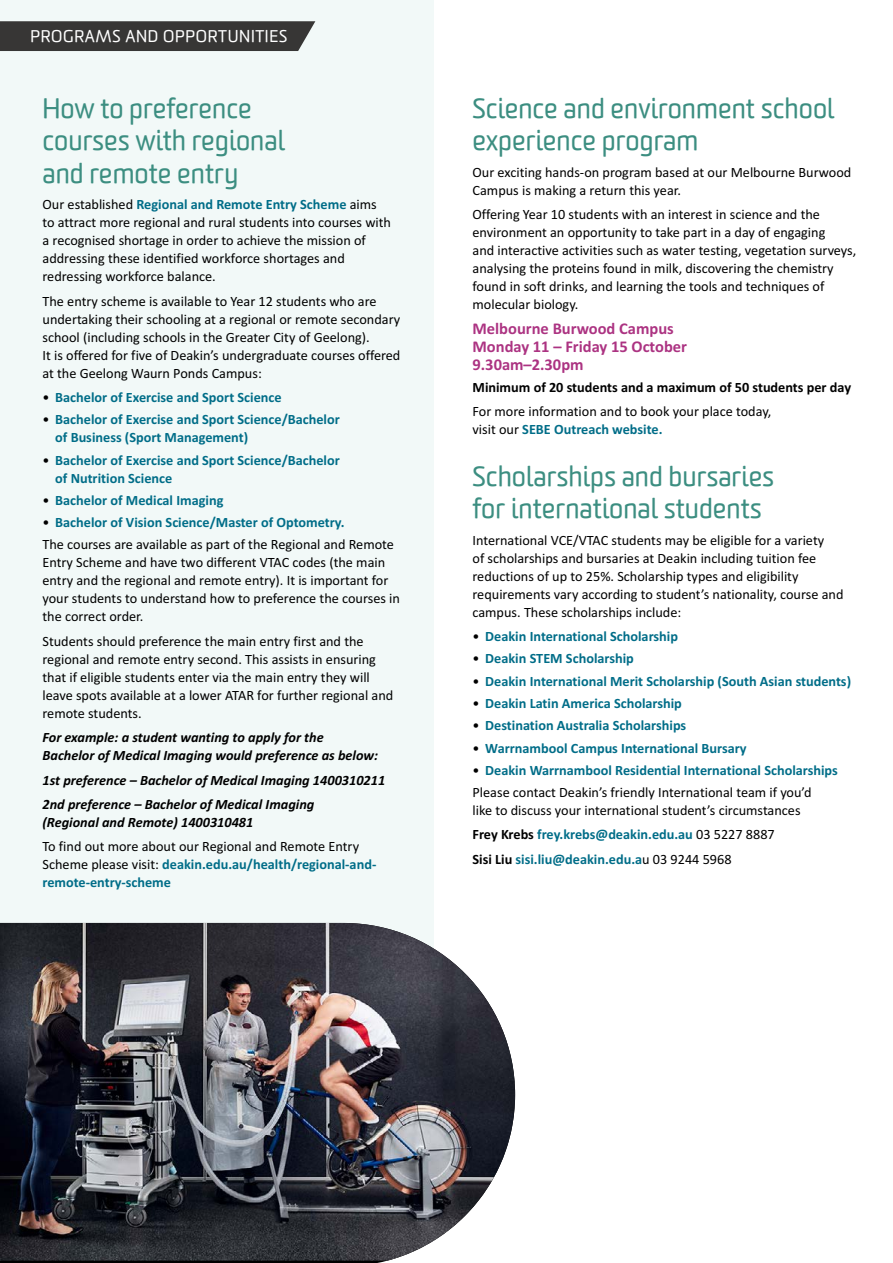
<style>
.page{position:relative;width:893px;height:1263px;background:#fff}
.page>*{position:absolute;margin:0;border:0;box-sizing:border-box;transform-origin:0 0}
.Heading{font:27px/32.4px "Worldly";color:#3c8e81}
.Sub_heading{font:700 16.5px/18px "Calibri";color:#ac3382}
.t1{font:16.5px "Worldly";letter-spacing:.04em;color:#fff}
.copy{font:14.25px/18px "Calibri";color:#000}
.copy-2{font:700 14.25px/18px "Calibri";color:#006d88}
.copy-3{font:italic 700 14.25px/18px "Calibri";color:#000}
.copy-4{font:700 14.25px "Calibri";color:#000}
.s1{font-weight:700;color:#006d88}
.s2{font-weight:400;color:#000}
.s3{color:#000}
</style>
<div class="page">
<div style="left:0;top:0;width:434px;height:972px;background:#f2f9f8"></div>
<div style="left:0;top:21px;width:315px;height:30px;background:#373635"></div>
<img style="left:0;top:923px;width:515px;height:337px">
<p class="t1" style="left:30px;top:26px;width:258px">PROGRAMS AND OPPORTUNITIES</p>
<p class="Heading" style="left:43px;top:93px;width:244px">How to preference courses with regional and remote entry</p>
<p class="copy" style="left:43px;top:195px;width:350px">Our established <span class="s1">Regional and Remote Entry Scheme</span> aims to attract more regional and rural students into courses with a recognised shortage in order to achieve the mission of addressing these identified workforce shortages and redressing workforce balance.</p>
<p class="copy" style="left:43px;top:292px;width:359px">The entry scheme is available to Year 12 students who are undertaking their schooling at a regional or remote secondary school (including schools in the Greater City of Geelong).<br>It is offered for five of Deakin’s undergraduate courses offered at the Geelong Waurn Ponds Campus:</p>
<p class="copy-2" style="left:43px;top:388px;width:241px"><span class="s2">•</span> Bachelor of Exercise and Sport Science</p>
<p class="copy-2" style="left:55px;top:410px;width:286px;text-indent:-13px"><span class="s2">•</span> Bachelor of Exercise and Sport Science/Bachelor of Business (Sport Management)</p>
<p class="copy-2" style="left:55px;top:450px;width:286px;text-indent:-13px"><span class="s2">•</span> Bachelor of Exercise and Sport Science/Bachelor of Nutrition Science</p>
<p class="copy-2" style="left:43px;top:491px;width:182px"><span class="s2">•</span> Bachelor of Medical Imaging</p>
<p class="copy-2" style="left:43px;top:513px;width:304px"><span class="s2">•</span> Bachelor of Vision Science/Master of Optometry.</p>
<p class="copy" style="left:43px;top:535px;width:359px">The courses are available as part of the Regional and Remote Entry Scheme and have two different VTAC codes (the main entry and the regional and remote entry). It is important for your students to understand how to preference the courses in the correct order.</p>
<p class="copy" style="left:43px;top:632px;width:352px">Students should preference the main entry first and the regional and remote entry second. This assists in ensuring that if eligible students enter via the main entry they will leave spots available at a lower ATAR for further regional and remote students.</p>
<p class="copy-3" style="left:43px;top:728px;width:337px">For example: a student wanting to apply for the<br>Bachelor of Medical Imaging would preference as below:</p>
<p class="copy-3" style="left:43px;top:770px;width:344px">1st preference – Bachelor of Medical Imaging 1400310211</p>
<p class="copy-3" style="left:43px;top:795px;width:273px">2nd preference – Bachelor of Medical Imaging (Regional and Remote) 1400310481</p>
<p class="copy" style="left:43px;top:837px;width:335px">To find out more about our Regional and Remote Entry<br>Scheme please visit: <span class="s1">deakin.edu.au/health/regional-and&shy;remote-entry-scheme</span></p>
<p class="Heading" style="left:472px;top:93px;width:364px">Science and environment school experience program</p>
<p class="copy" style="left:472px;top:163px;width:380px">Our exciting hands-on program based at our Melbourne Burwood<br>Campus is making a return this year.</p>
<p class="copy" style="left:472px;top:205px;width:385px">Offering Year 10 students with an interest in science and the environment an opportunity to take part in a day of engaging<br>and interactive activities such as water testing, vegetation surveys, analysing the proteins found in milk, discovering the chemistry found in soft drinks, and learning the tools and techniques of molecular biology.</p>
<p class="Sub_heading" style="left:472px;top:319px;width:216px">Melbourne Burwood Campus<br>Monday 11 – Friday 15 October<br>9.30am–2.30pm</p>
<p class="copy-4" style="left:472px;top:377px;width:380px">Minimum of 20 students and a maximum of 50 students per day</p>
<p class="copy" style="left:472px;top:402px;width:300px">For more information and to book your place today, visit our <span class="s1">SEBE Outreach website.</span></p>
<p class="Heading" style="left:472px;top:461px;width:303px">Scholarships and bursaries for international students</p>
<p class="copy" style="left:472px;top:531px;width:372px">International VCE/VTAC students may be eligible for a variety<br>of scholarships and bursaries at Deakin including tuition fee reductions of up to 25%. Scholarship types and eligibility requirements vary according to student’s nationality, course and campus. These scholarships include:</p>
<p class="copy-2" style="left:472px;top:627px;width:207px"><span class="s2">•</span> Deakin International Scholarship</p>
<p class="copy-2" style="left:472px;top:649px;width:163px"><span class="s2">•</span> Deakin STEM Scholarship</p>
<p class="copy-2" style="left:472px;top:671px;width:380px"><span class="s2">•</span> Deakin International Merit Scholarship (South Asian students)</p>
<p class="copy-2" style="left:472px;top:694px;width:211px"><span class="s2">•</span> Deakin Latin America Scholarship</p>
<p class="copy-2" style="left:472px;top:716px;width:215px"><span class="s2">•</span> Destination Australia Scholarships</p>
<p class="copy-2" style="left:472px;top:738px;width:276px"><span class="s2">•</span> Warrnambool Campus International Bursary</p>
<p class="copy-2" style="left:472px;top:760px;width:367px"><span class="s2">•</span> Deakin Warrnambool Residential International Scholarships</p>
<p class="copy" style="left:472px;top:783px;width:341px">Please contact Deakin’s friendly International team if you’d like to discuss your international student’s circumstances</p>
<p class="copy-2" style="left:472px;top:825px;width:304px"><span class="s3">Frey Krebs</span> frey.krebs@deakin.edu.au <span class="s2">03 5227 8887</span></p>
<p class="copy-2" style="left:472px;top:849px;width:261px"><span class="s3">Sisi Liu</span> sisi.liu@deakin.edu.a<span class="s2">u 03 9244 5968</span></p>
</div>
